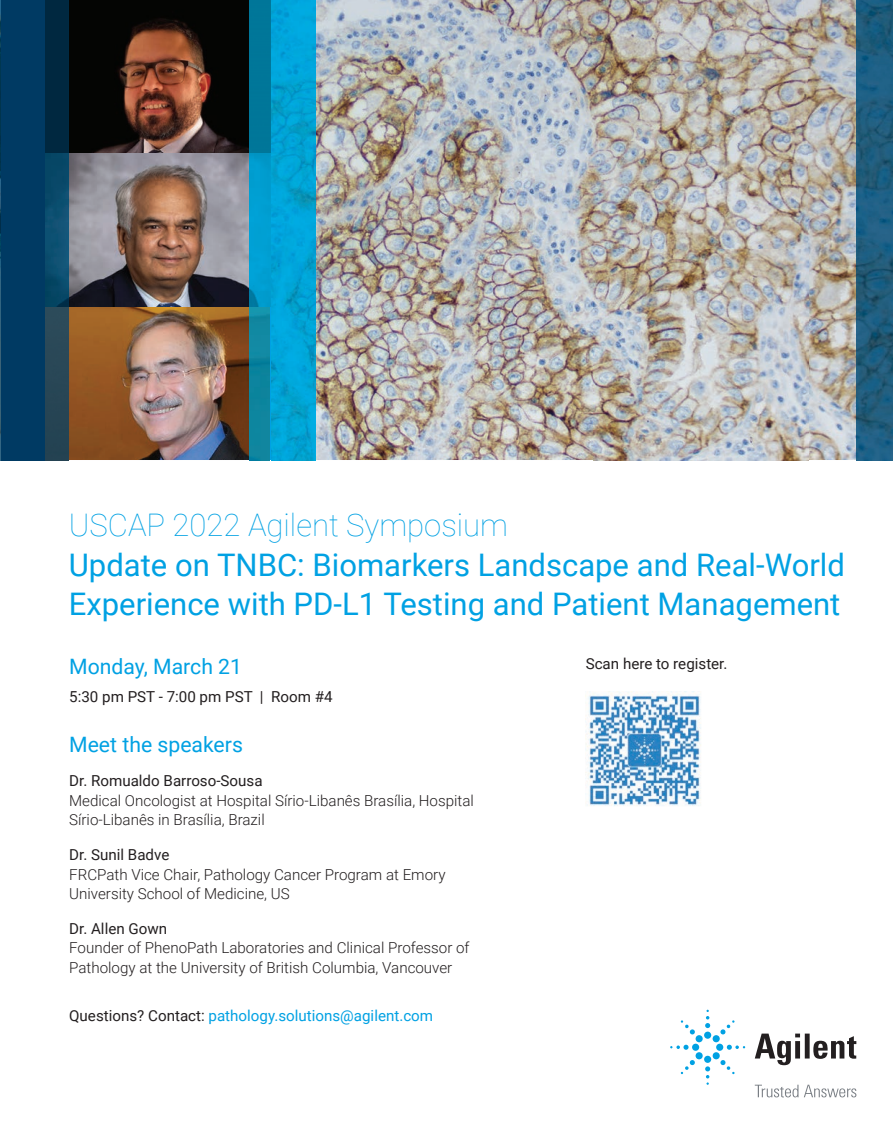
<style>
.page{position:relative;width:893px;height:1132px;background:#fff}
.page>*{position:absolute;margin:0;border:0;box-sizing:border-box;transform-origin:0 0}
.t1{font:31.05px/39.5px "Roboto";color:#00a1e3}
.t2{font:100 31.05px "Roboto";color:#00a1e3}
.t3{font:21.15px "Roboto";color:#00a1e3}
.t4{font:300 15.15px/19.6px "Roboto";color:#231f20}
.t5{font:15.15px "Roboto";color:#231f20}
.t6{font:15.15px "Roboto";color:#00a1e3}
.s1{color:#231f20}
</style>
<div class="page">
<img style="left:69px;top:306px;width:180px;height:154px">
<img style="left:69px;top:0;width:180px;height:306px">
<img style="left:315px;top:0;width:493px;height:249px">
<img style="left:808px;top:0;width:49px;height:460px">
<img style="left:315px;top:249px;width:493px;height:211px">
<img style="left:861px;top:460px;width:32px;height:1px">
<img style="left:857px;top:0;width:36px;height:460px">
<div style="left:0;top:0;width:46px;height:460px;background:#003a63"></div>
<img style="left:46px;top:0;width:23px;height:460px">
<img style="left:249px;top:0;width:66px;height:460px">
<img style="left:0;top:0;width:1px;height:460px">
<img style="left:587px;top:691px;width:114px;height:115px">
<svg style="left:755px;top:1033px;width:101px;height:31px"></svg>
<svg style="left:670px;top:1009px;width:75px;height:75px"></svg>
<svg style="left:755px;top:1084px;width:101px;height:12px"></svg>
<h1 class="t2" style="left:69px;top:503px;width:441px">USCAP 2022 Agilent Symposium</h1>
<h1 class="t1" style="left:69px;top:543px;width:778px">Update on TNBC: Biomarkers Landscape and Real-World<br>Experience with PD-L1 Testing and Patient Management</h1>
<h2 class="t3" style="left:69px;top:651px;width:174px">Monday, March 21</h2>
<p class="t5" style="left:69px;top:686px;width:265px">5:30 pm PST - 7:00 pm PST | Room #4</p>
<h2 class="t3" style="left:69px;top:729px;width:175px">Meet the speakers</h2>
<p class="t5" style="left:69px;top:769px;width:195px">Dr. Romualdo Barroso-Sousa</p>
<p class="t4" style="left:69px;top:789px;width:406px">Medical Oncologist at Hospital Sírio-Libanês Brasília, Hospital<br>Sírio-Libanês in Brasília, Brazil</p>
<p class="t5" style="left:69px;top:843px;width:102px">Dr. Sunil Badve</p>
<p class="t4" style="left:69px;top:863px;width:378px">FRCPath Vice Chair, Pathology Cancer Program at Emory<br>University School of Medicine, US</p>
<p class="t5" style="left:69px;top:917px;width:99px">Dr. Allen Gown</p>
<p class="t4" style="left:69px;top:937px;width:402px">Founder of PhenoPath Laboratories and Clinical Professor of<br>Pathology at the University of British Columbia, Vancouver</p>
<p class="t6" style="left:69px;top:1005px;width:365px"><span class="s1">Questions? Contact:</span> pathology.solutions@agilent.com</p>
<p class="t5" style="left:586px;top:653px;width:143px">Scan here to register.</p>
</div>
